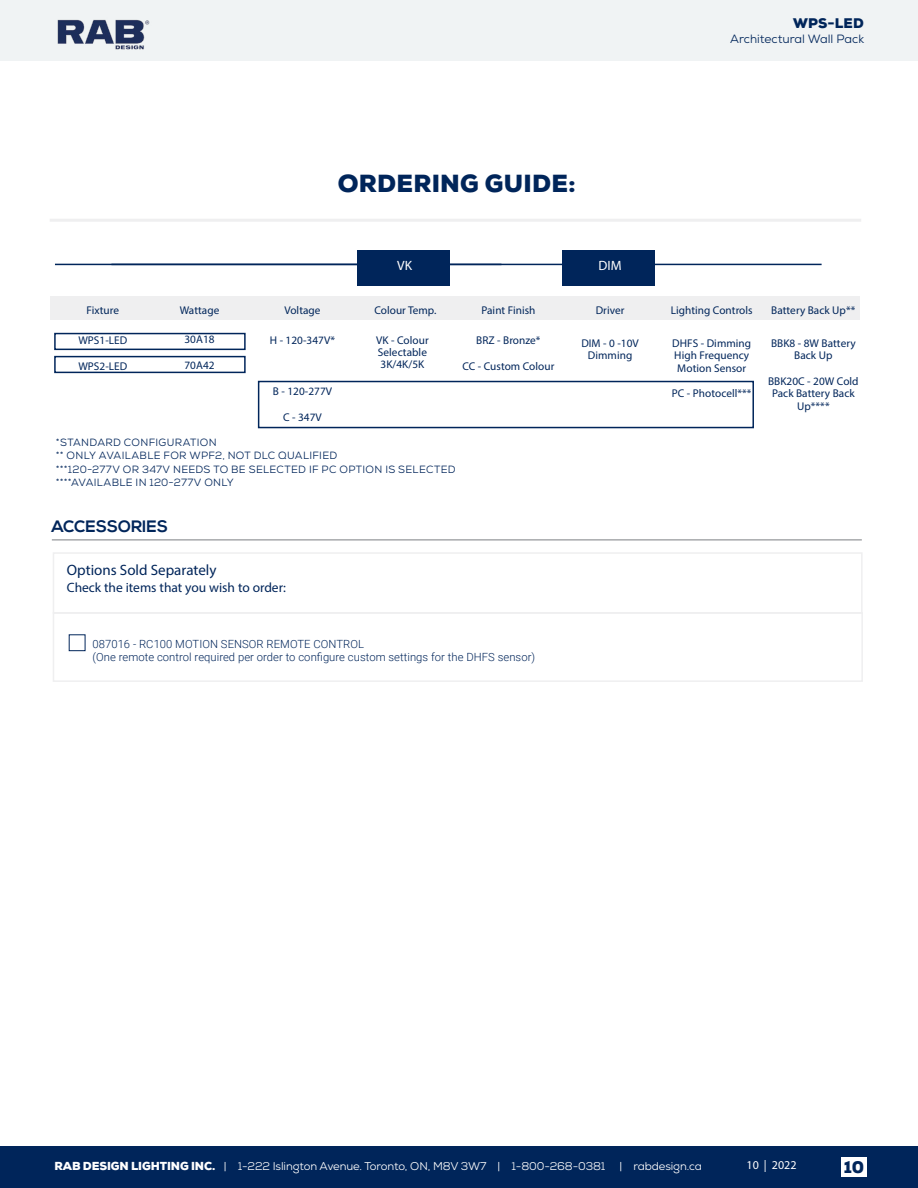
<style>
.page{position:relative;width:918px;height:1188px;background:#fff}
.page>*{position:absolute;margin:0;border:0;box-sizing:border-box;transform-origin:0 0}
.t1{font:900 24px "Nexa";letter-spacing:.01em;color:#00255a}
.t2{font:700 16.5px "Nexa";color:#00255a}
.t3{font:900 16.5px "Nexa";color:#00255a}
.t4{font:15px "Myriad Pro";color:#00255a}
.t5{font:13.5px "Myriad Pro";color:#00255a}
.t6{font:900 13.5px "Nexa";letter-spacing:.015em;color:#00255a}
.t7{font:13.5px "Myriad Pro";color:#fff}
.t8{font:12px "Nexa";color:#00255a}
.t9{font:12px "Myriad Pro";color:#fff}
.t10{font:11.25px/12.3px "Myriad Pro";letter-spacing:.005em;color:#00255a;text-align:center}
.t11{font:300 11.25px/13.5px "Roboto";letter-spacing:.005em;color:#00255a}
.t12{font:11.25px "Nexa";letter-spacing:-.01em;color:#fff}
.t13{font:10.5px/13.5px "Nexa";letter-spacing:.03em;color:#00255a}
.s1{font-weight:900}
</style>
<div class="page">
<div style="left:0;top:1147px;width:918px;height:41px;background:#00255a"></div>
<div style="left:0;top:0;width:918px;height:60px;background:#f0f3f4"></div>
<img style="left:57px;top:19px;width:93px;height:31px">
<div style="left:841px;top:1158px;width:26px;height:19px;background:#fff"></div>
<div style="left:50px;top:219px;width:811px;height:3px;border:2px solid #efeff0"></div>
<hr style="left:55px;top:264px;width:446px;height:1px;background:#00255a">
<hr style="left:111px;top:264px;width:711px;height:1px;background:#00255a">
<div style="left:563px;top:250px;width:92px;height:36px;background:#00255a"></div>
<div style="left:357px;top:250px;width:93px;height:36px;background:#00255a"></div>
<div style="left:50px;top:296px;width:810px;height:24px;background:#efeff0"></div>
<div style="left:54px;top:333px;width:192px;height:17px;border:2px solid #00255a"></div>
<div style="left:258px;top:381px;width:496px;height:47px;border:2px solid #00255a"></div>
<div style="left:54px;top:356px;width:192px;height:17px;border:2px solid #00255a"></div>
<div style="left:53px;top:612px;width:810px;height:70px;border:2px solid #efeff0"></div>
<div style="left:53px;top:552px;width:810px;height:62px;border:2px solid #efeff0"></div>
<div style="left:69px;top:635px;width:16px;height:16px;border:1px solid #00255a"></div>
<hr style="left:52px;top:539px;width:810px;height:2px;background:#a7a9ac">
<p class="t6" style="left:793px;top:14px;width:72px">WPS-LED</p>
<p class="t8" style="left:730px;top:31px;width:135px">Architectural Wall Pack</p>
<p class="t10" style="left:87px;top:304px;width:34px">Fixture</p>
<p class="t10" style="left:180px;top:304px;width:41px">Wattage</p>
<p class="t10" style="left:184px;top:333px;width:32px">30A18</p>
<p class="t10" style="left:184px;top:359px;width:32px">70A42</p>
<p class="t10" style="left:78px;top:334px;width:51px">WPS1-LED</p>
<p class="t10" style="left:78px;top:359px;width:51px">WPS2-LED</p>
<h1 class="t1" style="left:338px;top:167px;width:240px">ORDERING GUIDE:</h1>
<p class="t10" style="left:284px;top:304px;width:38px">Voltage</p>
<p class="t10" style="left:270px;top:334px;width:67px">H - 120-347V*</p>
<p class="t10" style="left:273px;top:385px;width:61px">B - 120-277V</p>
<p class="t10" style="left:283px;top:411px;width:40px">C - 347V</p>
<p class="t7" style="left:397px;top:257px;width:16px">VK</p>
<p class="t7" style="left:599px;top:257px;width:25px">DIM</p>
<p class="t10" style="left:374px;top:304px;width:64px">Colour Temp.</p>
<p class="t10" style="left:376px;top:334px;width:54px;text-align:left">VK - Colour<br>Selectable<br>3K/4K/5K</p>
<p class="t10" style="left:481px;top:304px;width:56px">Paint Finish</p>
<p class="t10" style="left:476px;top:334px;width:66px">BRZ - Bronze*</p>
<p class="t10" style="left:463px;top:359px;width:93px">CC - Custom Colour</p>
<p class="t10" style="left:596px;top:304px;width:30px">Driver</p>
<p class="t10" style="left:671px;top:304px;width:83px">Lighting Controls</p>
<p class="t10" style="left:771px;top:304px;width:86px">Battery Back Up**</p>
<p class="t10" style="left:581px;top:337px;width:59px">DIM - 0 -10V<br>Dimming</p>
<p class="t10" style="left:672px;top:337px;width:80px;text-align:left">DHFS - Dimming<br>High Frequency<br>Motion Sensor</p>
<p class="t10" style="left:672px;top:387px;width:81px">PC - Photocell***</p>
<p class="t10" style="left:771px;top:337px;width:86px">BBK8 - 8W Battery<br>Back Up</p>
<p class="t10" style="left:768px;top:375px;width:92px">BBK20C - 20W Cold<br>Pack Battery Back<br>Up****</p>
<p class="t13" style="left:56px;top:436px;width:401px">*STANDARD CONFIGURATION<br>** ONLY AVAILABLE FOR WPF2, NOT DLC QUALIFIED<br>***120-277V OR 347V NEEDS TO BE SELECTED IF PC OPTION IS SELECTED ****AVAILABLE IN 120-277V ONLY</p>
<h2 class="t2" style="left:51px;top:517px;width:118px">ACCESSORIES</h2>
<h3 class="t4" style="left:67px;top:560px;width:151px">Options Sold Separately</h3>
<p class="t5" style="left:67px;top:579px;width:221px">Check the items that you wish to order:</p>
<p class="t11" style="left:93px;top:636px;width:444px">087016 - RC100 MOTION SENSOR REMOTE CONTROL<br>(One remote control required per order to configure custom settings for the DHFS sensor)</p>
<p class="t12" style="left:54px;top:1159px;width:649px"><span class="s1">RAB DESIGN LIGHTING INC.</span> | 1-222 Islington Avenue. Toronto, ON, M8V 3W7 | 1-800-268-0381 | rabdesign.ca</p>
<p class="t9" style="left:747px;top:1157px;width:51px">10 | 2022</p>
<h2 class="t3" style="left:844px;top:1156px;width:22px">10</h2>
</div>
